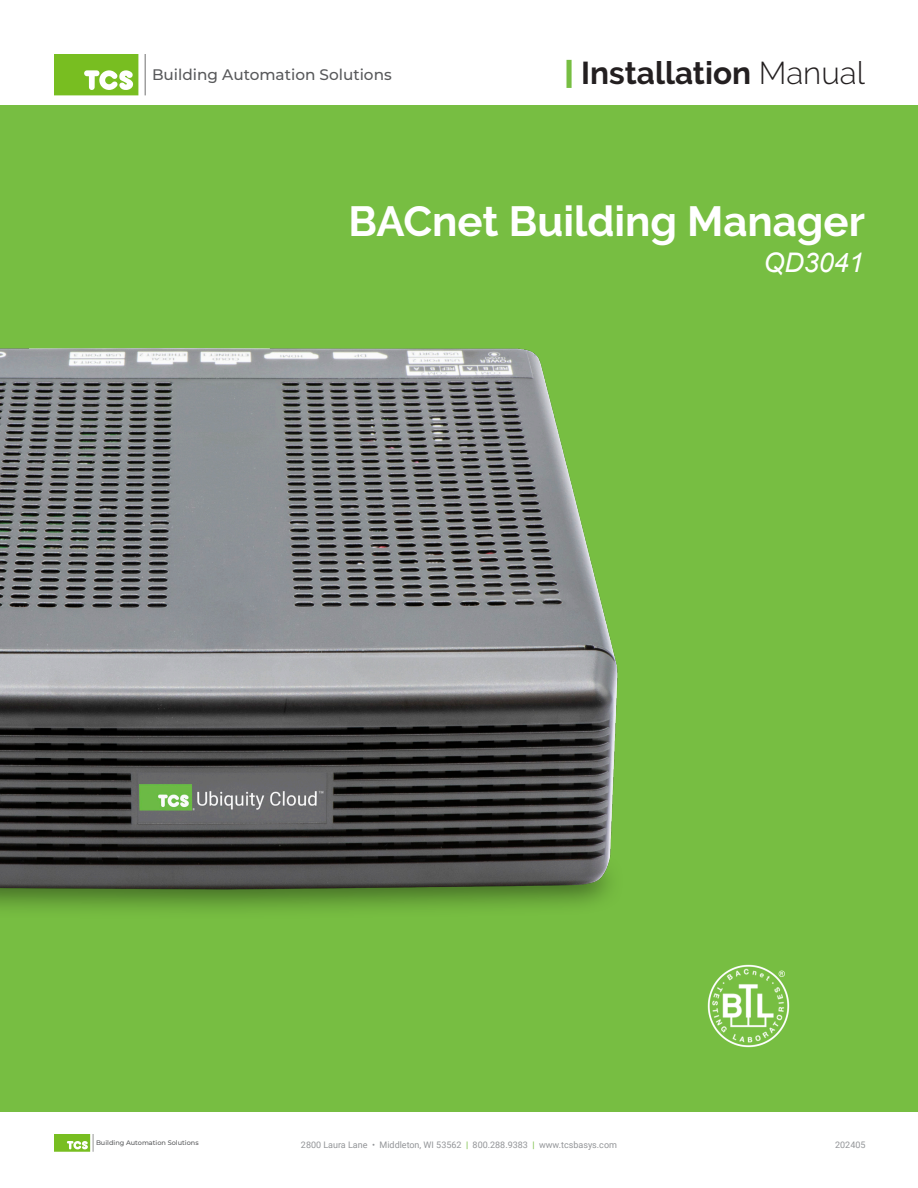
<style>
.page{position:relative;width:918px;height:1188px;background:#fff}
.page>*{position:absolute;margin:0;border:0;box-sizing:border-box;transform-origin:0 0}
.t1{font:700 42px "Raleway";color:#fff}
.t2{font:700 31.5px "Raleway";color:#231f20}
.t3{font:italic 27px "Arial";color:#fff}
.t4{font:500 15.3px "Montserrat";color:#58595b}
.t5{font:9px "Roboto";color:#939598}
.t6{font:500 6.6px "Montserrat";color:#58595b}
.s1{font-weight:800;color:#77be42}
.s2{font-weight:300}
.s3{color:#77be42}
</style>
<div class="page">
<svg style="left:54px;top:54px;width:84px;height:41px;background:#8ec846"></svg>
<hr style="left:145px;top:54px;width:1px;height:41px;background:#989898">
<svg style="left:54px;top:1134px;width:40px;height:18px"></svg>
<div style="left:0;top:105px;width:918px;height:1007px;background:#77be42"></div>
<img style="left:0;top:348px;width:752px;height:617px">
<img style="left:707px;top:965px;width:83px;height:83px">
<h3 class="t4" style="left:152px;top:64px;width:241px">Building Automation Solutions</h3>
<h2 class="t2" style="left:565px;top:55px;width:302px"><span class="s1">|</span> Installation <span class="s2">Manual</span></h2>
<p class="t1" style="left:348px;top:197px;width:518px">BACnet Building Manager</p>
<p class="t3" style="left:763px;top:245px;width:102px">QD3041</p>
<p class="t6" style="left:96px;top:1138px;width:104px">Building Automation Solutions</p>
<p class="t5" style="left:301px;top:1138px;width:318px">2800 Laura Lane • Middleton, WI 53562 <span class="s3">|</span> 800.288.9383 <span class="s3">|</span> www.tcsbasys.com</p>
<p class="t5" style="left:835px;top:1138px;width:32px">202405</p>
</div>
